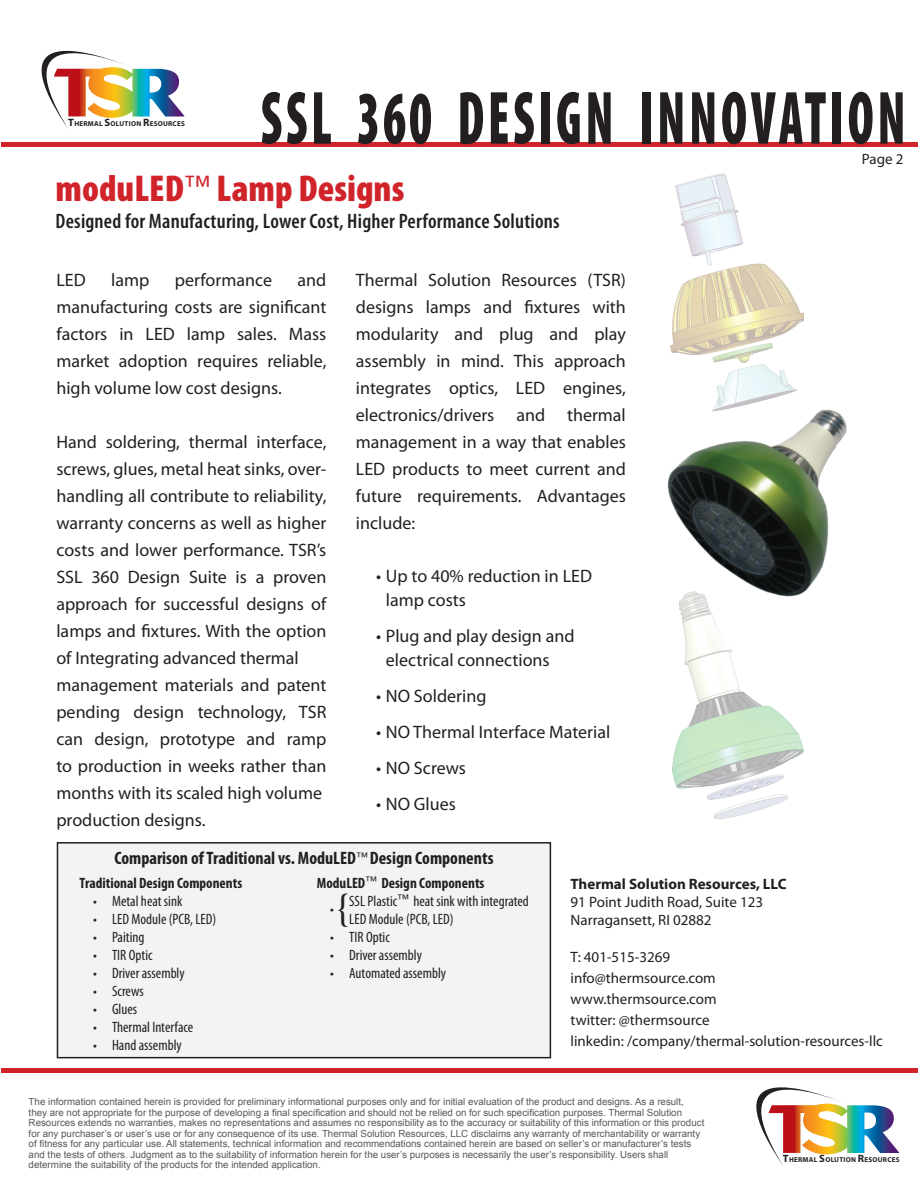
<style>
.page{position:relative;width:918px;height:1188px;background:#fff}
.page>*{position:absolute;margin:0;border:0;box-sizing:border-box;transform-origin:0 0}
.t1{font:900 condensed 76.2px "Myriad Pro";letter-spacing:.07em;color:#231f20;scale:.69 1}
.t2{font:39px "Times";color:#231f20}
.t3{font:900 condensed 37.5px "Myriad Pro";color:#d1232a}
.t4{font:600 condensed 21px "Myriad Pro";letter-spacing:.01em;color:#231f20}
.t5{font:18px/27px "Myriad Pro";color:#231f20}
.t6{font:700 condensed 18px "Myriad Pro";color:#231f20}
.t7{font:condensed 15px/18px "Myriad Pro";color:#231f20}
.t8{font:15px/21px "Myriad Pro";color:#231f20}
.t9{font:700 condensed 15px/25.5px "Myriad Pro";color:#231f20}
.t10{font:700 15px "Myriad Pro";color:#231f20}
.t11{font:9.75px/10.5px "Arial";color:#57585a}
.t12{font:700 7.05px "Myriad";letter-spacing:.03em;color:#231f20}
.s1{font-size:10.65px}
.s2{font-weight:400}
</style>
<div class="page">
<svg style="left:41px;top:50px;width:143px;height:79px"></svg>
<div style="left:2px;top:142px;width:916px;height:5px;background:#d1232a"></div>
<svg style="left:756px;top:1087px;width:143px;height:78px"></svg>
<div style="left:2px;top:1068px;width:916px;height:5px;background:#d1232a"></div>
<img style="left:670px;top:173px;width:133px;height:180px">
<img style="left:667px;top:353px;width:180px;height:240px">
<div style="left:57px;top:843px;width:493px;height:215px;background:#f2f3f4"></div>
<div style="left:57px;top:842px;width:494px;height:216px;border:2px solid #231f20"></div>
<img style="left:668px;top:588px;width:135px;height:231px">
<h1 class="t1" style="left:261px;top:69px;width:936px">SSL 360 DESIGN INNOVATION</h1>
<h3 class="t3" style="left:56px;top:164px;width:350px">MODULED<sup>™</sup> LAMP DESIGNS</h3>
<p class="t4" style="left:56px;top:208px;width:506px">Designed for Manufacturing, Lower Cost, Higher Performance Solutions</p>
<p class="t12" style="left:68px;top:120px;width:118px"><span class="s1">T</span>HERMAL <span class="s1">S</span>OLUTION <span class="s1">R</span>ESOURCES</p>
<p class="t8" style="left:862px;top:148px;width:43px">Page 2</p>
<p class="t5" style="left:56px;top:266px;width:31px">LED</p>
<p class="t5" style="left:111px;top:266px;width:40px">lamp</p>
<p class="t5" style="left:175px;top:266px;width:99px">performance</p>
<p class="t5" style="left:56px;top:266px;width:272px;text-align:justify;text-indent:241px">and manufacturing costs are significant factors in LED lamp sales. Mass market adoption requires reliable, high volume low cost designs.</p>
<p class="t5" style="left:56px;top:428px;width:272px">Hand soldering, thermal interface, screws, glues, metal heat sinks, over&shy;handling all contribute to reliability, warranty concerns as well as higher costs and lower performance. TSR’s SSL 360 Design Suite is a proven approach for successful designs of lamps and fixtures. With the option of Integrating advanced thermal management materials and patent pending design technology, TSR can design, prototype and ramp to production in weeks rather than months with its scaled high volume production designs.</p>
<p class="t5" style="left:356px;top:266px;width:272px;text-align:justify">Thermal Solution Resources (TSR) designs lamps and fixtures with modularity and plug and play assembly in mind. This approach integrates optics, LED engines, electronics/drivers and thermal management in a way that enables LED products to meet current and future requirements. Advantages include:</p>
<p class="t5" style="left:386px;top:563px;width:208px;line-height:24px;text-indent:-10px">• Up to 40% reduction in LED lamp costs</p>
<p class="t5" style="left:386px;top:623px;width:190px;line-height:24px;text-indent:-10px">• Plug and play design and electrical connections</p>
<p class="t5" style="left:376px;top:682px;width:112px">• NO Soldering</p>
<p class="t5" style="left:376px;top:718px;width:236px">• NO Thermal Interface Material</p>
<p class="t5" style="left:376px;top:754px;width:91px">• NO Screws</p>
<p class="t5" style="left:376px;top:790px;width:81px">• NO Glues</p>
<p class="t6" style="left:114px;top:847px;width:381px">Comparison of Traditional vs. ModuLED<sup>™</sup> Design Components</p>
<p class="t9" style="left:80px;top:870px;width:164px">Traditional Design Components</p>
<p class="t7" style="left:93px;top:892px;width:91px">• Metal heat sink</p>
<p class="t7" style="left:93px;top:910px;width:125px">• LED Module (PCB, LED)</p>
<p class="t7" style="left:93px;top:928px;width:53px">• Paiting</p>
<p class="t7" style="left:93px;top:946px;width:61px">• TIR Optic</p>
<p class="t7" style="left:93px;top:964px;width:93px">• Driver assembly</p>
<p class="t7" style="left:93px;top:982px;width:52px">• Screws</p>
<p class="t7" style="left:93px;top:1000px;width:46px">• Glues</p>
<p class="t7" style="left:93px;top:1018px;width:102px">• Thermal Interface</p>
<p class="t7" style="left:93px;top:1036px;width:90px">• Hand assembly</p>
<p class="t9" style="left:330px;top:870px;width:156px;text-indent:-13px">ModuLED<sup>™</sup> Design Components <span class="s2">•</span></p>
<h2 class="t2" style="left:334px;top:885px;width:20px">{</h2>
<p class="t7" style="left:349px;top:892px;width:181px">SSL Plastic<sup>™</sup> heat sink with integrated<br>LED Module (PCB, LED)</p>
<p class="t7" style="left:330px;top:928px;width:61px">• TIR Optic</p>
<p class="t7" style="left:330px;top:946px;width:93px">• Driver assembly</p>
<p class="t7" style="left:330px;top:964px;width:117px">• Automated assembly</p>
<p class="t10" style="left:571px;top:874px;width:218px">Thermal Solution Resources, LLC</p>
<p class="t8" style="left:571px;top:892px;width:194px;line-height:18px">91 Point Judith Road, Suite 123<br>Narragansett, RI 02882</p>
<p class="t8" style="left:571px;top:946px;width:314px">T: 401-515-3269<br>info@thermsource.com<br>www.thermsource.com<br>twitter: @thermsource<br>linkedin: /company/thermal-solution-resources-llc</p>
<p class="t11" style="left:29px;top:1097px;width:677px">The information contained herein is provided for preliminary informational purposes only and for initial evaluation of the product and designs. As a result, they are not appropriate for the purpose of developing a final specification and should not be relied on for such specification purposes. Thermal Solution Resources extends no warranties, makes no representations and assumes no responsibility as to the accuracy or suitability of this information or this product for any purchaser’s or user’s use or for any consequence of its use. Thermal Solution Resources, LLC disclaims any warranty of merchantability or warranty of fitness for any particular use. All statements, technical information and recommendations contained herein are based on seller’s or manufacturer’s tests and the tests of others. Judgment as to the suitability of information herein for the user’s purposes is necessarily the user’s responsibility. Users shall determine the suitability of the products for the intended application.</p>
<p class="t12" style="left:783px;top:1156px;width:118px"><span class="s1">T</span>HERMAL <span class="s1">S</span>OLUTION <span class="s1">R</span>ESOURCES</p>
</div>
